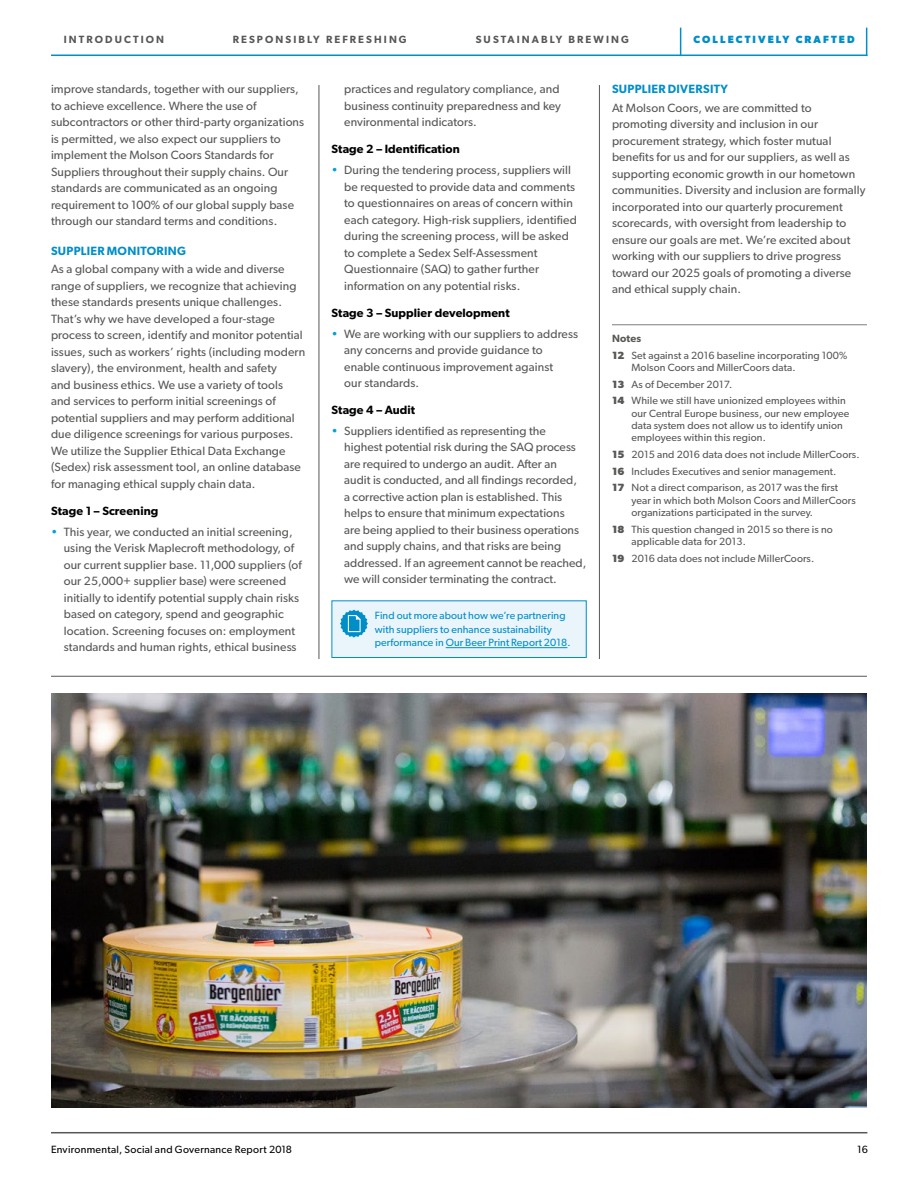
<style>
.page{position:relative;width:918px;height:1188px;background:#fff}
.page>*{position:absolute;margin:0;border:0;box-sizing:border-box;transform-origin:0 0}
.t1{font:12px/16.5px "Gibson";letter-spacing:.01em;color:#575756}
.t2{font:600 12px "Gibson";letter-spacing:.01em;color:#000}
.t3{font:600 12px "Gibson";letter-spacing:.025em;color:#008ec8}
.t4{font:10.5px/16.6px "Gibson";letter-spacing:.01em;color:#575756}
.t5{font:10.5px/13.5px "Gibson";letter-spacing:.01em;color:#008ec8}
.t6{font:600 10.5px "Gibson";letter-spacing:.2em;color:#575756}
.t7{font:10.5px "Gibson";letter-spacing:.03em;color:#000}
.t8{font:700 10.5px "Gibson";letter-spacing:.2em;color:#008ec8}
.s1{color:#00a1d5}
.s2{font-weight:600}
.s3{font-weight:700}
</style>
<div class="page">
<div style="left:332px;top:601px;width:254px;height:56px;background:#eaf4fb"></div>
<hr style="left:446px;top:647px;width:121px;height:1px;background:#008ec8">
<div style="left:332px;top:600px;width:255px;height:58px;border:1px solid #008ec8"></div>
<svg style="left:340px;top:610px;width:28px;height:28px"></svg>
<hr style="left:612px;top:325px;width:255px;height:1px;background:#7e7e7d">
<hr style="left:599px;top:85px;width:1px;height:574px;background:#575756">
<hr style="left:319px;top:85px;width:1px;height:574px;background:#575756">
<hr style="left:51px;top:676px;width:816px;height:1px;background:#575756">
<img style="left:51px;top:693px;width:816px;height:414px">
<hr style="left:51px;top:1132px;width:816px;height:1px;background:#575756">
<hr style="left:51px;top:55px;width:816px;height:1px;background:#008ec8">
<svg style="left:680px;top:28px;width:1px;height:27px"></svg>
<svg style="left:866px;top:28px;width:1px;height:27px"></svg>
<p class="t6" style="left:64px;top:33px;width:102px">INTRODUCTION</p>
<p class="t6" style="left:233px;top:33px;width:176px">RESPONSIBLY REFRESHING</p>
<p class="t6" style="left:476px;top:33px;width:155px">SUSTAINABLY BREWING</p>
<p class="t8" style="left:694px;top:33px;width:162px">COLLECTIVELY CRAFTED</p>
<p class="t1" style="left:51px;top:81px;width:255px">improve standards, together with our suppliers, to achieve excellence. Where the use of subcontractors or other third-party organizations is permitted, we also expect our suppliers to implement the Molson Coors Standards for Suppliers throughout their supply chains. Our standards are communicated as an ongoing requirement to 100% of our global supply base through our standard terms and conditions.</p>
<p class="t3" style="left:51px;top:243px;width:137px">SUPPLIER MONITORING</p>
<p class="t1" style="left:51px;top:261px;width:256px">As a global company with a wide and diverse range of suppliers, we recognize that achieving these standards presents unique challenges.<br>That’s why we have developed a four-stage process to screen, identify and monitor potential issues, such as workers’ rights (including modern slavery), the environment, health and safety<br>and business ethics. We use a variety of tools and services to perform initial screenings of potential suppliers and may perform additional due diligence screenings for various purposes.<br>We utilize the Supplier Ethical Data Exchange (Sedex) risk assessment tool, an online database for managing ethical supply chain data.</p>
<p class="t2" style="left:51px;top:504px;width:109px">Stage 1 – Screening</p>
<p class="t1" style="left:64px;top:523px;width:239px;text-indent:-13px"><span class="s1">•</span> This year, we conducted an initial screening, using the Verisk Maplecroft methodology, of our current supplier base. 11,000 suppliers (of our 25,000+ supplier base) were screened initially to identify potential supply chain risks based on category, spend and geographic location. Screening focuses on: employment standards and human rights, ethical business</p>
<p class="t1" style="left:344px;top:81px;width:218px;text-align:justify">practices and regulatory compliance, and business continuity preparedness and key environmental indicators.</p>
<p class="t2" style="left:332px;top:142px;width:130px">Stage 2 – Identification</p>
<p class="t1" style="left:344px;top:162px;width:234px;text-indent:-13px"><span class="s1">•</span> During the tendering process, suppliers will be requested to provide data and comments to questionnaires on areas of concern within each category. High-risk suppliers, identified during the screening process, will be asked to complete a Sedex Self-Assessment Questionnaire (SAQ) to gather further information on any potential risks.</p>
<p class="t2" style="left:332px;top:306px;width:180px">Stage 3 – Supplier development</p>
<p class="t1" style="left:344px;top:325px;width:235px;text-indent:-13px"><span class="s1">•</span> We are working with our suppliers to address any concerns and provide guidance to enable continuous improvement against<br>our standards.</p>
<p class="t2" style="left:332px;top:403px;width:85px">Stage 4 – Audit</p>
<p class="t1" style="left:344px;top:422px;width:244px;text-indent:-13px"><span class="s1">•</span> Suppliers identified as representing the highest potential risk during the SAQ process are required to undergo an audit. After an<br>audit is conducted, and all findings recorded,<br>a corrective action plan is established. This helps to ensure that minimum expectations<br>are being applied to their business operations and supply chains, and that risks are being addressed. If an agreement cannot be reached, we will consider terminating the contract.</p>
<p class="t5" style="left:375px;top:609px;width:197px">Find out more about how we’re partnering with suppliers to enhance sustainability performance in Our Beer Print Report 2018.</p>
<p class="t3" style="left:612px;top:82px;width:118px">SUPPLIER DIVERSITY</p>
<p class="t1" style="left:612px;top:99px;width:255px">At Molson Coors, we are committed to promoting diversity and inclusion in our procurement strategy, which foster mutual benefits for us and for our suppliers, as well as supporting economic growth in our hometown communities. Diversity and inclusion are formally incorporated into our quarterly procurement scorecards, with oversight from leadership to ensure our goals are met. We’re excited about working with our suppliers to drive progress toward our 2025 goals of promoting a diverse and ethical supply chain.</p>
<p class="t4" style="left:612px;top:330px;width:237px"><span class="s2">Notes<br></span><span class="s3">12</span> Set against a 2016 baseline incorporating 100%</p>
<p class="t4" style="left:612px;top:359px;width:235px;text-indent:19px">Molson Coors and MillerCoors data.<br><span class="s3">13</span> As of December 2017.<br><span class="s3">14</span> While we still have unionized employees within</p>
<p class="t4" style="left:631px;top:407px;width:219px;line-height:12.5px">our Central Europe business, our new employee data system does not allow us to identify union employees within this region.</p>
<p class="t4" style="left:612px;top:446px;width:249px"><span class="s3">15</span> 2015 and 2016 data does not include MillerCoors.<br><span class="s3">16</span> Includes Executives and senior management.<br><span class="s3">17</span> Not a direct comparison, as 2017 was the first</p>
<p class="t4" style="left:631px;top:494px;width:226px;line-height:12.5px">year in which both Molson Coors and MillerCoors organizations participated in the survey.</p>
<p class="t4" style="left:631px;top:523px;width:203px;line-height:12.5px;text-indent:-19px"><span class="s3">18</span> This question changed in 2015 so there is no applicable data for 2013.</p>
<p class="t4" style="left:612px;top:550px;width:204px"><span class="s3">19</span> 2016 data does not include MillerCoors.</p>
<p class="t7" style="left:51px;top:1143px;width:243px">Environmental, Social and Governance Report 2018</p>
<p class="t7" style="left:857px;top:1143px;width:12px">16</p>
</div>
